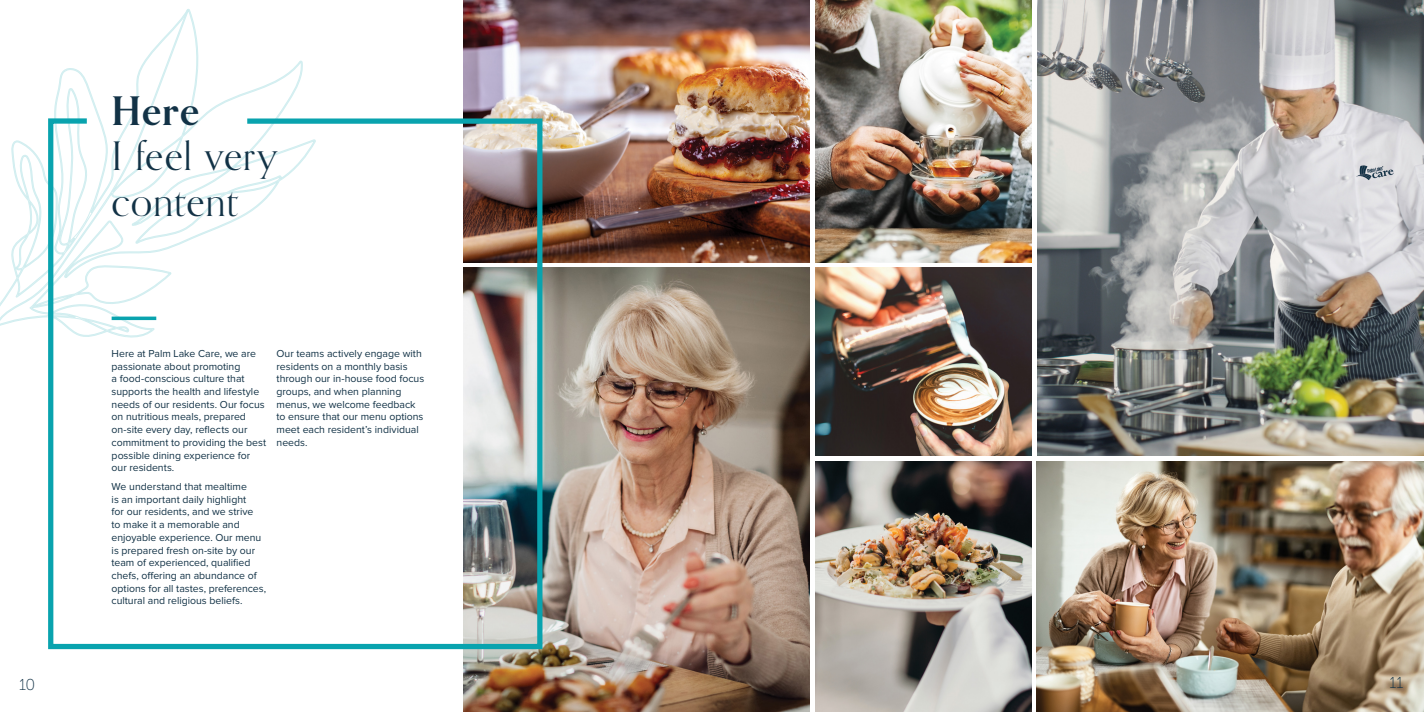
<style>
.page{position:relative;width:1424px;height:712px;background:#fff}
.page>*{position:absolute;margin:0;border:0;box-sizing:border-box;transform-origin:0 0}
.t1{font:39.38px/45.5px "Orpheus Pro";letter-spacing:.02em;color:#123246}
.t2{font:700 39.38px "Orpheus Pro";color:#123246}
.t3{font:15.75px "Museo Sans 100";color:#123246}
.t4{font:10.5px/12.7px "Proxima Nova";color:#123246}
</style>
<div class="page">
<img style="left:1037px;top:0;width:387px;height:456px">
<svg style="left:190px;top:11px;width:113px;height:105px"></svg>
<svg style="left:0;top:9px;width:190px;height:317px"></svg>
<img style="left:815px;top:461px;width:216px;height:251px">
<img style="left:815px;top:0;width:216px;height:262px">
<img style="left:1036px;top:461px;width:388px;height:251px">
<img style="left:815px;top:267px;width:216px;height:189px">
<img style="left:463px;top:267px;width:346px;height:445px">
<img style="left:463px;top:0;width:346px;height:262px">
<svg style="left:45px;top:116px;width:500px;height:536px"></svg>
<hr style="left:112px;top:317px;width:44px;height:3px;background:#09a3ae">
<h1 class="t2" style="left:112px;top:86px;width:89px">Here</h1>
<h1 class="t1" style="left:112px;top:132px;width:168px">I feel very content</h1>
<p class="t4" style="left:112px;top:348px;width:156px">Here at Palm Lake Care, we are passionate about promoting<br>a food-conscious culture that supports the health and lifestyle needs of our residents. Our focus on nutritious meals, prepared on-site every day, reflects our commitment to providing the best possible dining experience for our residents.</p>
<p class="t4" style="left:112px;top:481px;width:156px">We understand that mealtime<br>is an important daily highlight<br>for our residents, and we strive<br>to make it a memorable and enjoyable experience. Our menu is prepared fresh on-site by our team of experienced, qualified chefs, offering an abundance of options for all tastes, preferences, cultural and religious beliefs.</p>
<p class="t4" style="left:277px;top:347px;width:149px">Our teams actively engage with residents on a monthly basis through our in-house food focus groups, and when planning menus, we welcome feedback to ensure that our menu options meet each resident’s individual needs.</p>
<h2 class="t3" style="left:19px;top:676px;width:18px">10</h2>
<h2 class="t3" style="left:1389px;top:674px;width:16px">11</h2>
</div>
